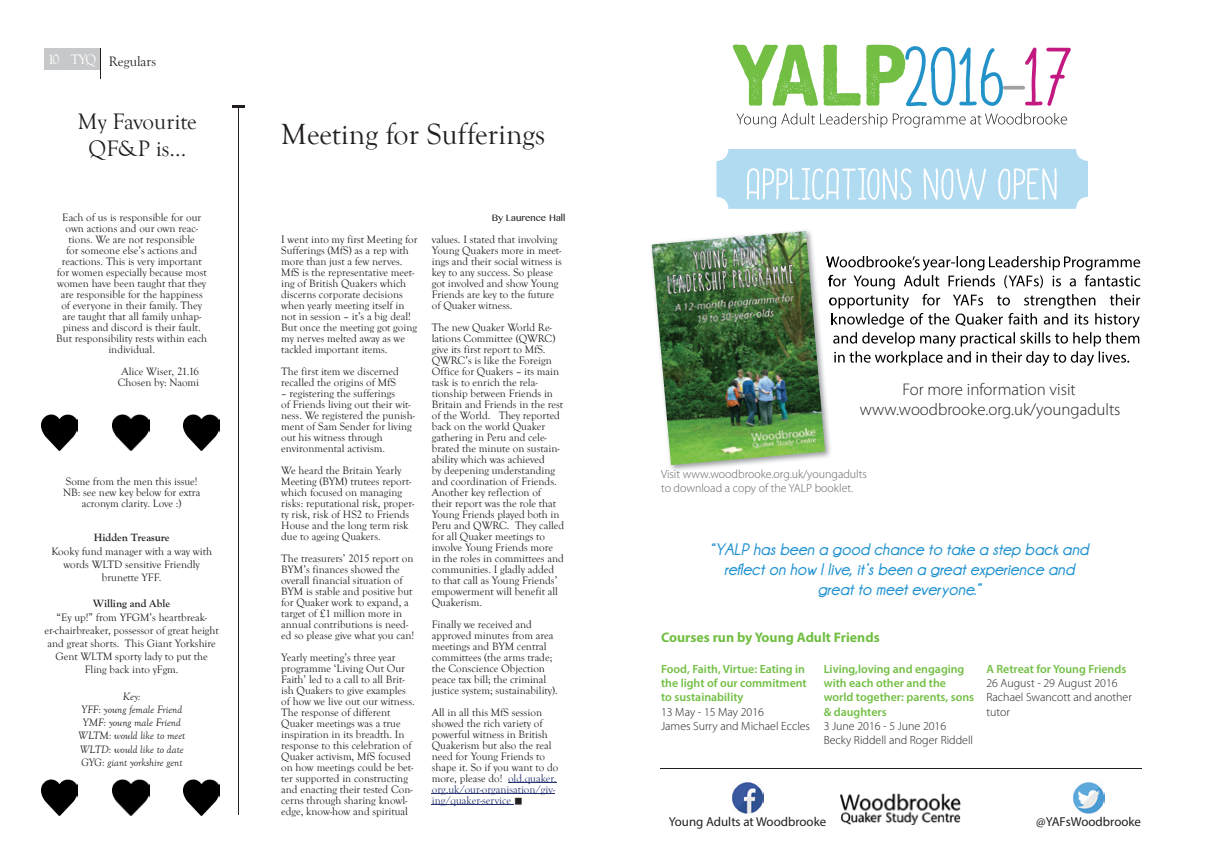
<style>
.page{position:relative;width:1208px;height:859px;background:#fff}
.page>*{position:absolute;margin:0;border:0;box-sizing:border-box;transform-origin:0 0}
.t1{font:30px "Goudy Old Style T";color:#231f20}
.t2{font:23px/27.6px "Goudy Old Style T";color:#231f20;text-align:center}
.t3{font:italic 700 16.9px/20.2px "Champagne&Limousines";color:#2193d1;text-align:center}
.t4{font:300 16.9px/20.2px "Myriad Pro";color:#231f20;text-align:center}
.t5{font:14px "Goudy Old Style T";color:#231f20}
.t6{font:14px "Goudy Old Style T";color:#fff}
.t7{font:700 13.9px "Myriad Pro";color:#72bf44}
.t8{font:12.9px "Myriad Pro";color:#231f20}
.t9{font:600 11.9px/14.3px "Myriad Pro";color:#72bf44}
.t10{font:300 11.9px/14.3px "Myriad Pro";color:#231f20}
.t11{font:300 11.9px/14.3px "Myriad Pro";color:#636366}
.t12{font:11px/11px "Goudy Old Style T";color:#231f20}
.t13{font:italic 11px/13.2px "Goudy Old Style T";color:#231f20;text-align:center}
.t14{font:700 11px "Goudy Old Style T";color:#231f20}
.t15{font:11px "Khmer MN";color:#231f20}
.s1{color:#24326f}
.s2{font-family:"Minion Pro";font-size:23px}
</style>
<div class="page">
<img style="left:184px;top:415px;width:36px;height:36px">
<img style="left:42px;top:415px;width:36px;height:36px">
<img style="left:113px;top:415px;width:37px;height:36px">
<img style="left:184px;top:779px;width:36px;height:36px">
<img style="left:42px;top:779px;width:36px;height:36px">
<img style="left:113px;top:779px;width:37px;height:36px">
<hr style="left:508px;top:782px;width:48px;height:1px;background:#24326f">
<hr style="left:432px;top:793px;width:123px;height:1px;background:#24326f">
<hr style="left:432px;top:804px;width:82px;height:1px;background:#24326f">
<div style="left:716px;top:149px;width:372px;height:60px;background:#b0dbf1;border-radius:12px"></div>
<img style="left:840px;top:793px;width:121px;height:32px">
<img style="left:732px;top:782px;width:31px;height:32px">
<img style="left:1072px;top:782px;width:32px;height:32px">
<svg style="left:732px;top:45px;width:271px;height:61px"></svg>
<svg style="left:1003px;top:86px;width:22px;height:4px"></svg>
<svg style="left:1024px;top:48px;width:47px;height:58px"></svg>
<svg style="left:736px;top:113px;width:331px;height:15px"></svg>
<svg style="left:746px;top:168px;width:310px;height:32px"></svg>
<img style="left:670px;top:230px;width:161px;height:241px">
<svg style="left:826px;top:256px;width:314px;height:110px"></svg>
<img style="left:651px;top:231px;width:174px;height:234px">
<hr style="left:661px;top:768px;width:481px;height:1px;background:#231f20">
<hr style="left:238px;top:108px;width:1px;height:706px;background:#231f20">
<svg style="left:232px;top:105px;width:13px;height:3px"></svg>
<div style="left:45px;top:48px;width:54px;height:22px;background:#c7c8ca"></div>
<hr style="left:99px;top:48px;width:1px;height:30px;background:#231f20">
<p class="t6" style="left:47px;top:52px;width:50px">10 TYQ</p>
<p class="t5" style="left:109px;top:54px;width:49px">Regulars</p>
<h2 class="t2" style="left:78px;top:108px;width:120px">My Favourite<br>QF&amp;P is...</h2>
<p class="t12" style="left:56px;top:212px;width:152px;text-align:center">Each of us is responsible for our own actions and our own reac&shy;tions. We are not responsible<br>for someone else’s actions and reactions. This is very important for women especially because most women have been taught that they are responsible for the happiness of everyone in their family. They are taught that all family unhap&shy;piness and discord is their fault.<br>But responsibility rests within each individual.</p>
<p class="t12" style="left:118px;top:366px;width:83px;text-align:center">Alice Wiser, 21.16<br>Chosen by: Naomi</p>
<p class="t12" style="left:63px;top:476px;width:139px;text-align:center">Some from the men this issue!<br>NB: see new key below for extra acronym clarity. Love :)</p>
<p class="t14" style="left:94px;top:532px;width:77px">Hidden Treasure</p>
<p class="t12" style="left:51px;top:545px;width:162px;line-height:13.2px;text-align:center">Kooky fund manager with a way with words WLTD sensitive Friendly brunette YFF.</p>
<p class="t14" style="left:93px;top:598px;width:79px">Willing and Able</p>
<p class="t12" style="left:45px;top:611px;width:176px;line-height:13.2px;text-align:center">“Ey up!” from YFGM’s heartbreak&shy;er-chairbreaker, possessor of great height and great shorts. This Giant Yorkshire Gent WLTM sporty lady to put the Fling back into yFgm.</p>
<p class="t13" style="left:78px;top:690px;width:109px">Key:<br>YFF: young female Friend<br>YMF: young male Friend<br>WLTM: would like to meet<br>WLTD: would like to date<br>GYG: giant yorkshire gent</p>
<h1 class="t1" style="left:281px;top:117px;width:265px">Meeting for Sufferings</h1>
<p class="t12" style="left:281px;top:234px;width:138px">I went into my first Meeting for<br>Sufferings (MfS) as a rep with more than just a few nerves.<br>MfS is the representative meet&shy;ing of British Quakers which discerns corporate decisions when yearly meeting itself in not in session – it’s a big deal!<br>But once the meeting got going my nerves melted away as we tackled important items.</p>
<p class="t12" style="left:281px;top:366px;width:119px">The first item we discerned recalled the origins of MfS</p>
<p class="t12" style="left:281px;top:388px;width:135px">– registering the sufferings<br>of Friends living out their wit&shy;ness. We registered the punish&shy;ment of Sam Sender for living out his witness through environmental activism.</p>
<p class="t12" style="left:281px;top:465px;width:134px">We heard the Britain Yearly<br>Meeting (BYM) trutees report&shy;which focused on managing risks: reputational risk, proper&shy;ty risk, risk of HS2 to Friends<br>House and the long term risk due to ageing Quakers.</p>
<p class="t12" style="left:281px;top:553px;width:134px">The treasurers’ 2015 report on<br>BYM’s finances showed the overall financial situation of<br>BYM is stable and positive but for Quaker work to expand, a target of £1 million more in annual contributions is need&shy;ed so please give what you can!</p>
<p class="t12" style="left:281px;top:652px;width:135px">Yearly meeting’s three year programme ‘Living Out Our<br>Faith’ led to a call to all Brit&shy;ish Quakers to give examples of how we live out our witness.<br>The response of different<br>Quaker meetings was a true inspiration in its breadth. In response to this celebration of<br>Quaker activism, MfS focused on how meetings could be bet&shy;ter supported in constructing and enacting their tested Con&shy;cerns through sharing knowl&shy;edge, know-how and spiritual</p>
<p class="t15" style="left:492px;top:210px;width:75px">By Laurence Hall</p>
<p class="t12" style="left:432px;top:234px;width:131px">values. I stated that involving<br>Young Quakers more in meet&shy;ings and their social witness is key to any success. So please got involved and show Young<br>Friends are key to the future of Quaker witness.</p>
<p class="t12" style="left:432px;top:322px;width:134px">The new Quaker World Re&shy;lations Committee (QWRC) give its first report to MfS.<br>QWRC’s is like the Foreign<br>Office for Quakers – its main task is to enrich the rela&shy;tionship between Friends in<br>Britain and Friends in the rest of the World. They reported back on the world Quaker gathering in Peru and cele&shy;brated the minute on sustain&shy;ability which was achieved<br>by deepening understanding and coordination of Friends.<br>Another key reflection of their report was the role that<br>Young Friends played both in<br>Peru and QWRC. They called for all Quaker meetings to involve Young Friends more in the roles in committees and communities. I gladly added to that call as Young Friends’ empowerment will benefit all<br>Quakerism.</p>
<p class="t12" style="left:432px;top:619px;width:128px">Finally we received and approved minutes from area meetings and BYM central committees (the arms trade; the Conscience Objection peace tax bill; the criminal justice system; sustainability).</p>
<p class="t12" style="left:432px;top:707px;width:128px">All in all this MfS session showed the rich variety of powerful witness in British<br>Quakerism but also the real need for Young Friends to shape it. So if you want to do more, please do! <span class="s1">old.quaker. org.uk/our-organisation/giv&shy;ing/quaker-service</span> <span class="s2">■</span></p>
<h3 class="t4" style="left:859px;top:380px;width:262px">For more information visit www.woodbrooke.org.uk/youngadults</h3>
<p class="t11" style="left:661px;top:467px;width:207px">Visit www.woodbrooke.org.uk/youngadults to download a copy of the YALP booklet.</p>
<h3 class="t3" style="left:710px;top:539px;width:380px">“YALP has been a good chance to take a step back and reflect on how I live, it’s been a great experience and great to meet everyone.”</h3>
<p class="t7" style="left:661px;top:628px;width:220px">Courses run by Young Adult Friends</p>
<p class="t9" style="left:661px;top:661px;width:147px">Food, Faith, Virtue: Eating in the light of our commitment to sustainability</p>
<p class="t10" style="left:661px;top:705px;width:150px">13 May - 15 May 2016<br>James Surry and Michael Eccles</p>
<p class="t9" style="left:823px;top:661px;width:152px">Living,loving and engaging with each other and the world together: parents, sons &amp; daughters</p>
<p class="t10" style="left:823px;top:719px;width:151px">3 June 2016 - 5 June 2016<br>Becky Riddell and Roger Riddell</p>
<p class="t9" style="left:986px;top:661px;width:141px">A Retreat for Young Friends</p>
<p class="t10" style="left:986px;top:676px;width:147px">26 August - 29 August 2016<br>Rachael Swancott and another tutor</p>
<p class="t8" style="left:669px;top:814px;width:159px">Young Adults at Woodbrooke</p>
<p class="t8" style="left:1036px;top:814px;width:106px">@YAFsWoodbrooke</p>
</div>
